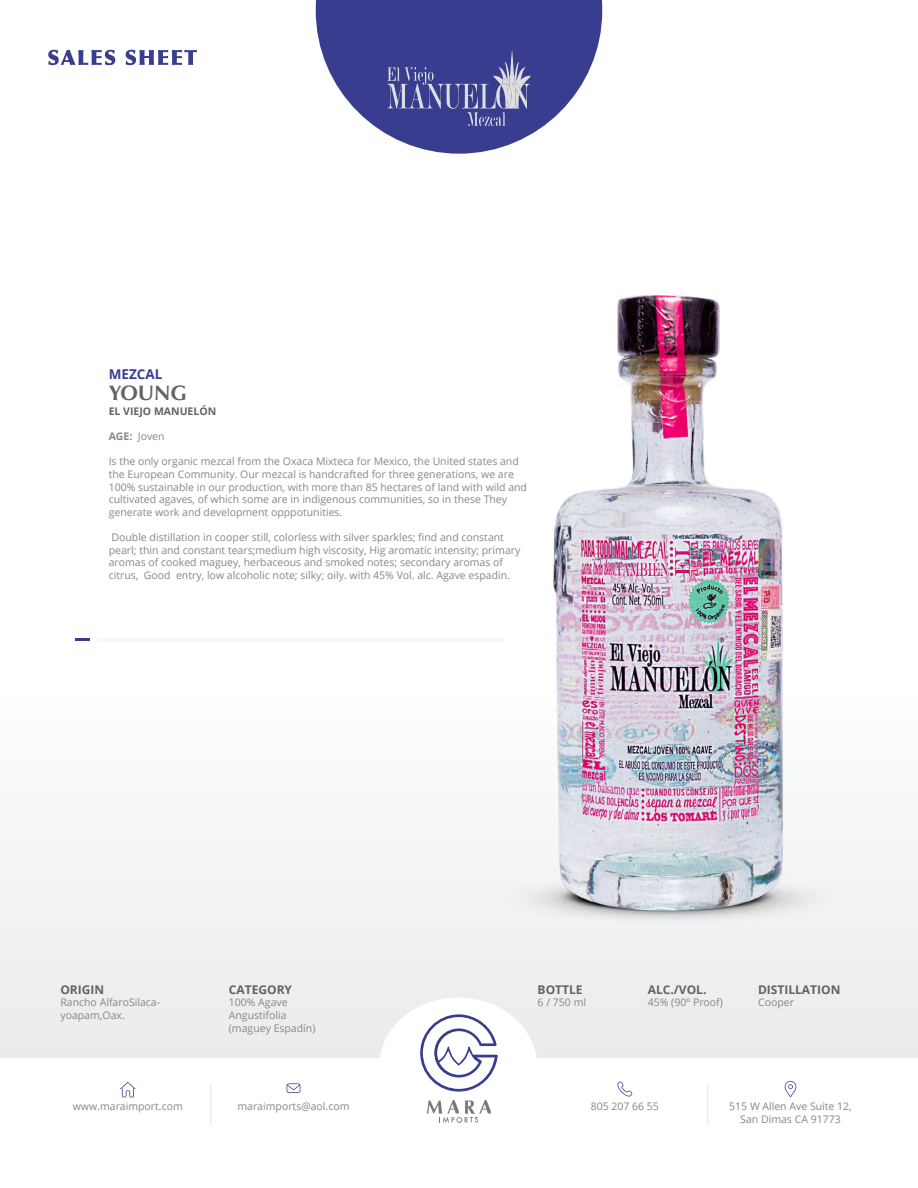
<style>
.page{position:relative;width:918px;height:1188px;background:#fff}
.page>*{position:absolute;margin:0;border:0;box-sizing:border-box;transform-origin:0 0}
.t1{font:700 21px "Optima";color:#646363}
.t2{font:700 13.5px "Open Sans";color:#383d8f}
.t3{font:700 12px "Open Sans";color:#646363}
.t4{font:10.5px/12.6px "Open Sans";color:#878787}
.t5{font:700 10.5px "Open Sans";color:#646363}
.s1{font-weight:700}
</style>
<div class="page">
<div style="left:0;top:564px;width:918px;height:493px;background:#f6f6f6"></div>
<div style="left:379px;top:998px;width:158px;height:136px;background:#fff;border-radius:50%"></div>
<svg style="left:48px;top:50px;width:67px;height:15px"></svg>
<svg style="left:126px;top:50px;width:71px;height:15px"></svg>
<svg style="left:316px;top:0;width:286px;height:154px;fill:#383d8f"></svg>
<svg style="left:617px;top:1082px;width:15px;height:15px"></svg>
<svg style="left:785px;top:1081px;width:11px;height:17px"></svg>
<svg style="left:287px;top:1083px;width:13px;height:10px"></svg>
<svg style="left:120px;top:1082px;width:16px;height:15px"></svg>
<svg style="left:427px;top:1100px;width:64px;height:23px"></svg>
<svg style="left:420px;top:1014px;width:78px;height:78px"></svg>
<hr style="left:210px;top:1083px;width:1px;height:42px;background:#ededed">
<hr style="left:707px;top:1083px;width:1px;height:42px;background:#ededed">
<hr style="left:75px;top:638px;width:15px;height:3px;background:#383d8f">
<img style="left:529px;top:296px;width:282px;height:625px">
<svg style="left:387px;top:50px;width:144px;height:76px;background:#54589c"></svg>
<p class="t2" style="left:109px;top:365px;width:55px">MEZCAL</p>
<h1 class="t1" style="left:109px;top:381px;width:80px">YOUNG</h1>
<p class="t5" style="left:109px;top:404px;width:109px">EL VIEJO MANUELÓN</p>
<p class="t4" style="left:109px;top:430px;width:57px"><span class="s1">AGE:</span> Joven</p>
<p class="t4" style="left:109px;top:455px;width:420px">Is the only organic mezcal from the Oxaca Mixteca for Mexico, the United states and the European Community. Our mezcal is handcrafted for three generations, we are 100% sustainable in our production, with more than 85 hectares of land with wild and cultivated agaves, of which some are in indigenous communities, so in these They generate work and development opppotunities.</p>
<p class="t4" style="left:109px;top:531px;width:413px">Double distillation in cooper still, colorless with silver sparkles; find and constant pearl; thin and constant tears;medium high viscosity, Hig aromatic intensity; primary aromas of cooked maguey, herbaceous and smoked notes; secondary aromas of citrus, Good entry, low alcoholic note; silky; oily. with 45% Vol. alc. Agave espadin.</p>
<p class="t3" style="left:60px;top:981px;width:45px">ORIGIN</p>
<p class="t4" style="left:60px;top:996px;width:101px">Rancho AlfaroSilaca&shy;yoapam,Oax.</p>
<p class="t3" style="left:229px;top:981px;width:65px">CATEGORY</p>
<p class="t4" style="left:229px;top:996px;width:88px">100% Agave<br>Angustifolia (maguey Espadín)</p>
<p class="t3" style="left:538px;top:981px;width:47px">BOTTLE</p>
<p class="t4" style="left:538px;top:996px;width:50px">6 / 750 ml</p>
<p class="t3" style="left:648px;top:981px;width:60px">ALC./VOL.</p>
<p class="t4" style="left:648px;top:996px;width:77px">45% (90º Proof)</p>
<p class="t3" style="left:758px;top:981px;width:84px">DISTILLATION</p>
<p class="t4" style="left:758px;top:996px;width:37px">Cooper</p>
<p class="t4" style="left:73px;top:1100px;width:112px">www.maraimport.com</p>
<p class="t4" style="left:237px;top:1100px;width:114px">maraimports@aol.com</p>
<p class="t4" style="left:591px;top:1100px;width:70px">805 207 66 55</p>
<p class="t4" style="left:729px;top:1100px;width:124px;text-align:center">515 W Allen Ave Suite 12,<br>San Dimas CA 91773</p>
</div>
